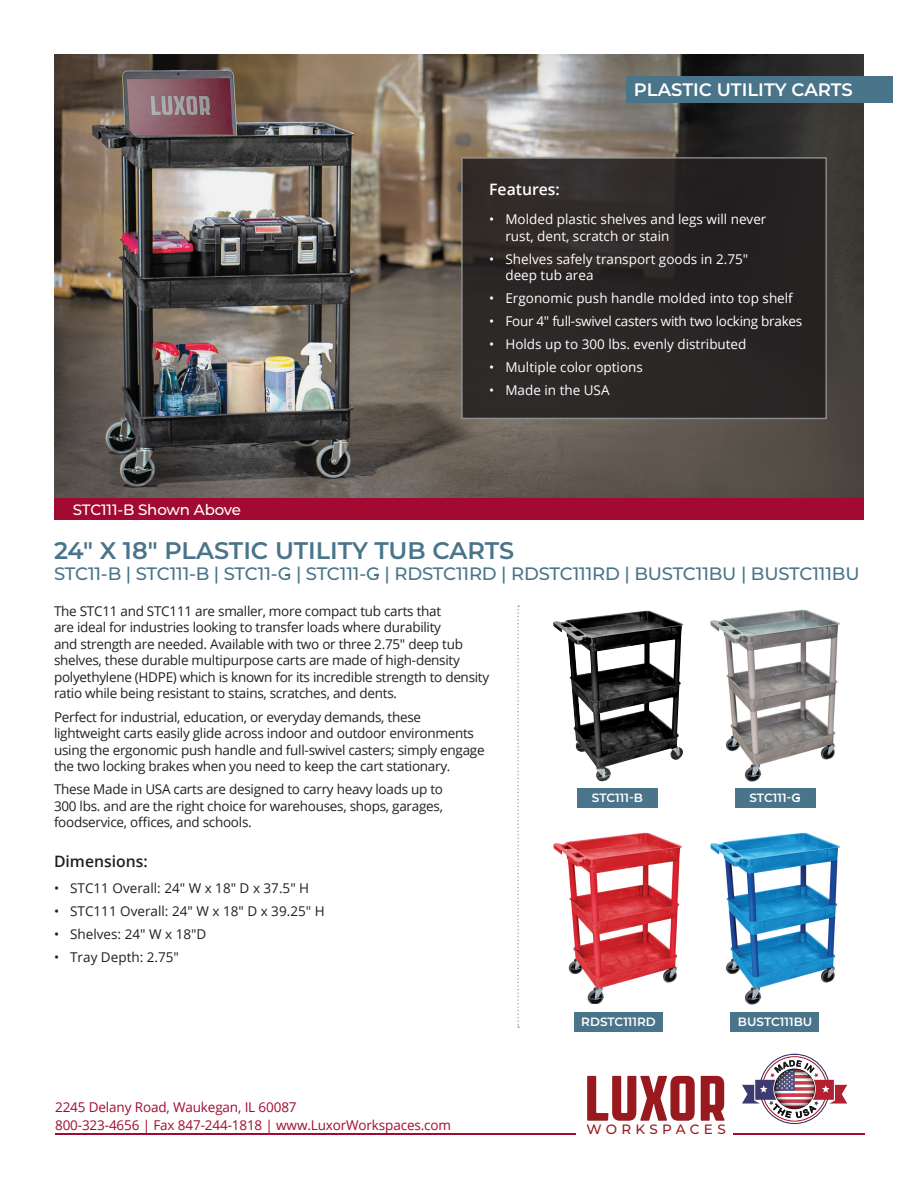
<style>
.page{position:relative;width:918px;height:1188px;background:#fff}
.page>*{position:absolute;margin:0;border:0;box-sizing:border-box;transform-origin:0 0}
.Small_Headline_cover{font:600 24px "Montserrat";color:#49748a}
.Small_Headline_cover-2{font:500 18px "Montserrat";letter-spacing:-.01em;color:#49748a}
.Category_Bar_Headlin{font:600 18px "Montserrat";color:#fff}
.Description_Text{font:600 15.75px "Open Sans";color:#231f20}
.Description_Text-2{font:600 15.75px "Open Sans";color:#fff}
.Small_Headline_cover-3{font:500 15px "Montserrat";letter-spacing:-.01em;color:#fff}
.Description_Text-3{font:13.5px/16.5px "Open Sans";letter-spacing:-.02em;color:#231f20}
.Description_Text-4{font:13.5px/16.2px "Open Sans";color:#fff}
.Description_Text-5{font:13.5px "Open Sans";color:#231f20}
.Footer_Contact_info{font:13.5px "Open Sans";letter-spacing:-.01em;color:#a30a32}
.Description_Text-6{font:13.5px "Open Sans";letter-spacing:-.02em;color:#fff}
.t1{font:500 13.5px "Montserrat";letter-spacing:.32em;color:#981a1e}
.Small_Headline_cover-4{font:600 12px "Montserrat";color:#fff}
</style>
<div class="page">
<img style="left:54px;top:54px;width:810px;height:444px">
<div style="left:626px;top:76px;width:267px;height:27px;background:#49748a"></div>
<svg style="left:518px;top:606px;width:1px;height:422px"></svg>
<div style="left:54px;top:498px;width:810px;height:21px;background:#a30a32"></div>
<img style="left:782px;top:1054px;width:25px;height:70px">
<img style="left:775px;top:1056px;width:40px;height:66px">
<svg style="left:763px;top:1057px;width:63px;height:63px"></svg>
<svg style="left:742px;top:1060px;width:105px;height:58px"></svg>
<img style="left:553px;top:832px;width:129px;height:172px">
<img style="left:711px;top:833px;width:129px;height:172px">
<img style="left:711px;top:610px;width:128px;height:172px">
<img style="left:553px;top:610px;width:131px;height:172px">
<div style="left:462px;top:158px;width:364px;height:260px;background:#2b2726"></div>
<div style="left:461px;top:157px;width:366px;height:262px;border:2px solid #939598"></div>
<div style="left:577px;top:788px;width:81px;height:20px;background:#49748a"></div>
<div style="left:574px;top:1012px;width:88px;height:20px;background:#49748a"></div>
<div style="left:731px;top:1012px;width:88px;height:20px;background:#49748a"></div>
<div style="left:735px;top:788px;width:80px;height:20px;background:#49748a"></div>
<hr style="left:55px;top:1133px;width:521px;height:2px;background:#a30a32">
<hr style="left:733px;top:1133px;width:132px;height:2px;background:#a30a32">
<svg style="left:587px;top:1076px;width:108px;height:45px"></svg>
<svg style="left:701px;top:1076px;width:24px;height:45px"></svg>
<p class="Category_Bar_Headlin" style="left:634px;top:77px;width:220px">PLASTIC UTILITY CARTS</p>
<p class="Small_Headline_cover-3" style="left:73px;top:499px;width:170px">STC111-B Shown Above</p>
<p class="Description_Text-2" style="left:489px;top:179px;width:72px">Features:</p>
<p class="Description_Text-4" style="left:505px;top:211px;width:263px;text-indent:-16px">• Molded plastic shelves and legs will never rust, dent, scratch or stain</p>
<p class="Description_Text-4" style="left:505px;top:250px;width:244px;text-indent:-16px">• Shelves safely transport goods in 2.75" deep tub area</p>
<p class="Description_Text-4" style="left:489px;top:289px;width:305px">• Ergonomic push handle molded into top shelf</p>
<p class="Description_Text-6" style="left:489px;top:312px;width:315px">• Four 4" full-swivel casters with two locking brakes</p>
<p class="Description_Text-4" style="left:489px;top:335px;width:259px">• Holds up to 300 lbs. evenly distributed</p>
<p class="Description_Text-4" style="left:489px;top:358px;width:155px">• Multiple color options</p>
<p class="Description_Text-4" style="left:489px;top:381px;width:122px">• Made in the USA</p>
<p class="Small_Headline_cover" style="left:54px;top:533px;width:462px">24" X 18" PLASTIC UTILITY TUB CARTS</p>
<p class="Small_Headline_cover-2" style="left:54px;top:561px;width:807px">STC11-B | STC111-B | STC11-G | STC111-G | RDSTC11RD | RDSTC111RD | BUSTC11BU | BUSTC111BU</p>
<p class="Description_Text-3" style="left:54px;top:602px;width:437px">The STC11 and STC111 are smaller, more compact tub carts that<br>are ideal for industries looking to transfer loads where durability<br>and strength are needed. Available with two or three 2.75" deep tub shelves, these durable multipurpose carts are made of high-density polyethylene (HDPE) which is known for its incredible strength to density ratio while being resistant to stains, scratches, and dents.</p>
<p class="Description_Text-3" style="left:54px;top:708px;width:432px">Perfect for industrial, education, or everyday demands, these lightweight carts easily glide across indoor and outdoor environments using the ergonomic push handle and full-swivel casters; simply engage the two locking brakes when you need to keep the cart stationary.</p>
<p class="Description_Text-3" style="left:54px;top:781px;width:391px;text-align:justify">These Made in USA carts are designed to carry heavy loads up to 300 lbs. and are the right choice for warehouses, shops, garages, foodservice, offices, and schools.</p>
<p class="Description_Text" style="left:54px;top:850px;width:95px">Dimensions:</p>
<p class="Description_Text-5" style="left:54px;top:879px;width:257px">• STC11 Overall: 24" W x 18" D x 37.5" H</p>
<p class="Description_Text-5" style="left:54px;top:902px;width:272px">• STC111 Overall: 24" W x 18" D x 39.25" H</p>
<p class="Description_Text-5" style="left:54px;top:924px;width:154px">• Shelves: 24" W x 18"D</p>
<p class="Description_Text-5" style="left:54px;top:947px;width:126px">• Tray Depth: 2.75"</p>
<p class="Small_Headline_cover-4" style="left:592px;top:789px;width:53px">STC111-B</p>
<p class="Small_Headline_cover-4" style="left:750px;top:789px;width:53px">STC111-G</p>
<p class="Small_Headline_cover-4" style="left:581px;top:1014px;width:76px">RDSTC111RD</p>
<p class="Small_Headline_cover-4" style="left:738px;top:1014px;width:76px">BUSTC111BU</p>
<p class="Footer_Contact_info" style="left:55px;top:1098px;width:243px">2245 Delany Road, Waukegan, IL 60087</p>
<p class="Footer_Contact_info" style="left:55px;top:1116px;width:398px">800-323-4656 | Fax 847-244-1818 | www.LuxorWorkspaces.com</p>
<p class="t1" style="left:586px;top:1120px;width:141px">WORKSPACES</p>
</div>
